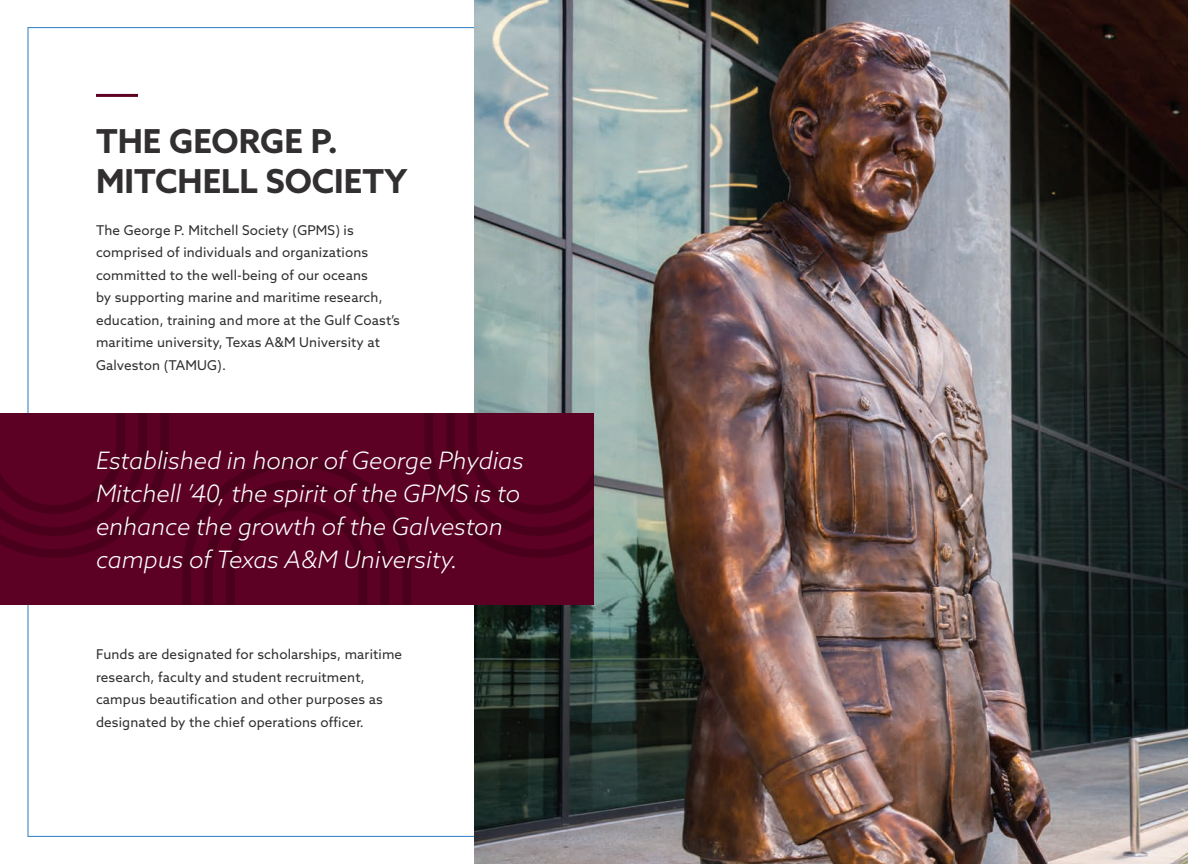
<style>
.page{position:relative;width:1188px;height:864px;background:#fff}
.page>*{position:absolute;margin:0;border:0;box-sizing:border-box;transform-origin:0 0}
.t1{font:700 33px/39.6px "Azo Sans";color:#312f30}
.t2{font:italic 300 24px/33px "Azo Sans";color:#fff}
.t3{font:13.5px/22.5px "Azo Sans";letter-spacing:.01em;color:#312f30}
</style>
<div class="page">
<img style="left:474px;top:0;width:714px;height:864px">
<hr style="left:96px;top:94px;width:42px;height:3px;background:#5c0024">
<div style="left:0;top:413px;width:594px;height:191px;background:#5c0024"></div>
<svg style="left:0;top:413px;width:169px;height:145px"></svg>
<svg style="left:424px;top:413px;width:170px;height:145px"></svg>
<svg style="left:182px;top:458px;width:229px;height:146px"></svg>
<h1 class="t1" style="left:96px;top:121px;width:313px">THE GEORGE P.<br>MITCHELL SOCIETY</h1>
<p class="t3" style="left:96px;top:219px;width:306px">The George P. Mitchell Society (GPMS) is comprised of individuals and organizations committed to the well-being of our oceans<br>by supporting marine and maritime research, education, training and more at the Gulf Coast’s maritime university, Texas A&amp;M University at Galveston (TAMUG).</p>
<h2 class="t2" style="left:96px;top:443px;width:429px">Established in honor of George Phydias Mitchell ’40, the spirit of the GPMS is to enhance the growth of the Galveston campus of Texas A&amp;M University.</h2>
<p class="t3" style="left:96px;top:643px;width:308px">Funds are designated for scholarships, maritime research, faculty and student recruitment, campus beautification and other purposes as designated by the chief operations officer.</p>
</div>
